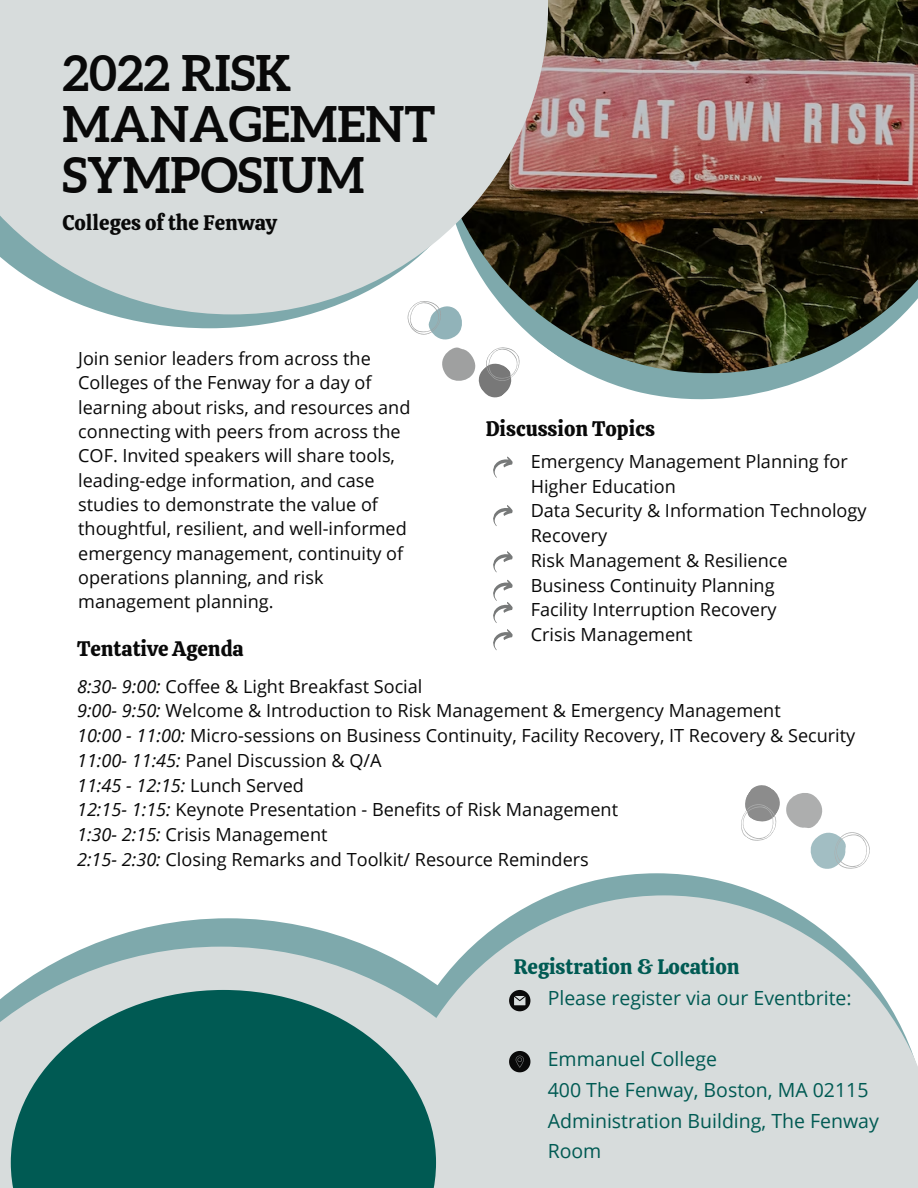
<style>
.page{position:relative;width:918px;height:1188px;background:#fff}
.page>*{position:absolute;margin:0;border:0;box-sizing:border-box;transform-origin:0 0}
.t1{font:700 49.05px/50.8px "Aleo";color:#090909}
.t2{font:20.85px "Calistoga";color:#090909}
.t3{font:20.85px "Calistoga";color:#005a53}
.t4{font:19.5px/30.8px "Open Sans";color:#005a53}
.t5{font:18.15px/24.8px "Open Sans";color:#090909}
.s1{font-style:italic}
</style>
<div class="page">
<svg style="left:551px;top:873px;width:211px;height:22px;fill:#7ea9ac"></svg>
<svg style="left:87px;top:918px;width:282px;height:29px;fill:#7ea9ac"></svg>
<svg style="left:471px;top:895px;width:447px;height:293px;fill:#d7dcdc"></svg>
<svg style="left:0;top:947px;width:582px;height:241px;fill:#d7dcdc"></svg>
<svg style="left:509px;top:990px;width:21px;height:21px"></svg>
<svg style="left:509px;top:1051px;width:21px;height:21px"></svg>
<svg style="left:493px;top:507px;width:20px;height:19px"></svg>
<svg style="left:108px;top:314px;width:202px;height:14px;fill:#7ea9ac"></svg>
<svg style="left:493px;top:373px;width:326px;height:134px"></svg>
<img style="left:527px;top:0;width:391px;height:373px">
<svg style="left:0;top:0;width:548px;height:314px;fill:#d7dcdc"></svg>
<svg style="left:400px;top:293px;width:127px;height:110px"></svg>
<svg style="left:734px;top:785px;width:136px;height:97px"></svg>
<svg style="left:11px;top:990px;width:425px;height:198px;fill:#005a53"></svg>
<svg style="left:493px;top:551px;width:20px;height:100px"></svg>
<h1 class="t1" style="left:63px;top:48px;width:375px">2022 RISK<br>MANAGEMENT<br>SYMPOSIUM</h1>
<p class="t2" style="left:63px;top:209px;width:216px">Colleges of the Fenway</p>
<p class="t5" style="left:78px;top:346px;width:334px;line-height:24.3px">Join senior leaders from across the Colleges of the Fenway for a day of learning about risks, and resources and connecting with peers from across the COF. Invited speakers will share tools, leading-edge information, and case studies to demonstrate the value of thoughtful, resilient, and well-informed emergency management, continuity of operations planning, and risk management planning.</p>
<p class="t2" style="left:77px;top:635px;width:168px">Tentative Agenda</p>
<p class="t2" style="left:486px;top:415px;width:171px">Discussion Topics</p>
<p class="t5" style="left:531px;top:448px;width:337px">Emergency Management Planning for<br>Higher Education<br>Data Security &amp; Information Technology<br>Recovery<br>Risk Management &amp; Resilience<br>Business Continuity Planning<br>Facility Interruption Recovery<br>Crisis Management</p>
<p class="t5" style="left:77px;top:673px;width:780px"><span class="s1">8:30- 9:00:</span> Coffee &amp; Light Breakfast Social<br><span class="s1">9:00- 9:50:</span> Welcome &amp; Introduction to Risk Management &amp; Emergency Management<br><span class="s1">10:00 - 11:00:</span> Micro-sessions on Business Continuity, Facility Recovery, IT Recovery &amp; Security <span class="s1">11:00- 11:45:</span> Panel Discussion &amp; Q/A<br><span class="s1">11:45 - 12:15:</span> Lunch Served<br><span class="s1">12:15- 1:15:</span> Keynote Presentation - Benefits of Risk Management<br><span class="s1">1:30- 2:15:</span> Crisis Management<br><span class="s1">2:15- 2:30:</span> Closing Remarks and Toolkit/ Resource Reminders</p>
<p class="t3" style="left:514px;top:953px;width:227px">Registration &amp; Location</p>
<p class="t4" style="left:548px;top:982px;width:306px">Please register via our Eventbrite:</p>
<p class="t4" style="left:548px;top:1043px;width:333px">Emmanuel College<br>400 The Fenway, Boston, MA 02115<br>Administration Building, The Fenway<br>Room</p>
</div>
